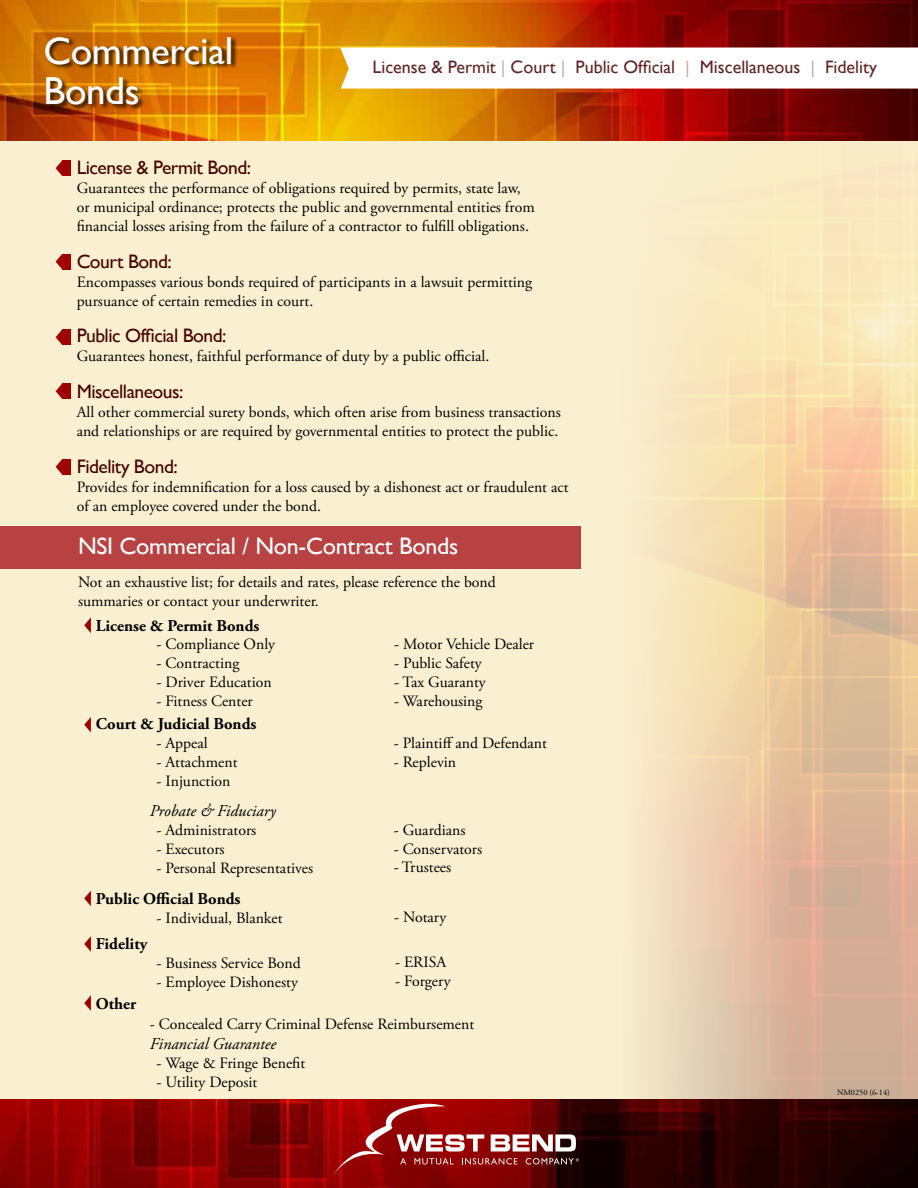
<style>
.page{position:relative;width:918px;height:1188px;background:#fff}
.page>*{position:absolute;margin:0;border:0;box-sizing:border-box;transform-origin:0 0}
.t1{font:39px/40.5px "Gill Sans";letter-spacing:-.01em;color:#fff}
.t2{font:24px "Gill Sans";letter-spacing:-.01em;color:#fff}
.t3{font:19.5px "Gill Sans";letter-spacing:-.025em;color:#460201}
.t4{font:18px "Gill Sans";color:#602524}
.t5{font:700 16.5px "Adobe Garamond Pro";color:#000}
.t6{font:italic 16.5px "Adobe Garamond Pro";color:#000}
.t7{font:15.75px/18.9px "Adobe Garamond Pro";color:#000}
.t8{font:8.25px "Adobe Garamond Pro";color:#000}
.s1{color:#c2acab}
</style>
<div class="page">
<div style="left:0;top:140px;width:918px;height:964px;background:#faf0d1"></div>
<div style="left:0;top:526px;width:580px;height:42px;background:#b84141"></div>
<img style="left:584px;top:140px;width:334px;height:959px">
<img style="left:0;top:0;width:918px;height:140px">
<img style="left:0;top:1099px;width:918px;height:89px">
<svg style="left:332px;top:1104px;width:247px;height:72px;background:#992728"></svg>
<div style="left:46px;top:36px;width:193px;height:75px;background:#000;opacity:.75"></div>
<svg style="left:340px;top:48px;width:578px;height:41px"></svg>
<div style="left:63px;top:160px;width:8px;height:16px;background:#a00201"></div>
<svg style="left:56px;top:161px;width:6px;height:15px"></svg>
<div style="left:63px;top:254px;width:8px;height:15px;background:#a00201"></div>
<svg style="left:56px;top:254px;width:6px;height:15px"></svg>
<div style="left:63px;top:329px;width:8px;height:16px;background:#a00201"></div>
<svg style="left:56px;top:330px;width:6px;height:15px"></svg>
<div style="left:63px;top:383px;width:8px;height:16px;background:#a00201"></div>
<svg style="left:56px;top:384px;width:6px;height:15px"></svg>
<div style="left:63px;top:459px;width:8px;height:16px;background:#a00201"></div>
<svg style="left:56px;top:459px;width:6px;height:16px"></svg>
<svg style="left:84px;top:617px;width:7px;height:16px"></svg>
<svg style="left:84px;top:717px;width:7px;height:16px"></svg>
<svg style="left:84px;top:891px;width:7px;height:15px"></svg>
<svg style="left:84px;top:936px;width:7px;height:16px"></svg>
<svg style="left:84px;top:995px;width:7px;height:16px"></svg>
<h1 class="t1" style="left:43px;top:30px;width:191px">Commercial<br>Bonds</h1>
<p class="t4" style="left:373px;top:56px;width:506px">License &amp; Permit <span class="s1">|</span> Court <span class="s1">|</span> Public Official <span class="s1">|</span> Miscellaneous <span class="s1">|</span> Fidelity</p>
<p class="t3" style="left:77px;top:156px;width:176px">License &amp; Permit Bond:</p>
<p class="t7" style="left:77px;top:179px;width:460px">Guarantees the performance of obligations required by permits, state law, or municipal ordinance; protects the public and governmental entities from financial losses arising from the failure of a contractor to fulfill obligations.</p>
<p class="t3" style="left:77px;top:250px;width:97px">Court Bond:</p>
<p class="t7" style="left:77px;top:273px;width:457px">Encompasses various bonds required of participants in a lawsuit permitting pursuance of certain remedies in court.</p>
<p class="t3" style="left:77px;top:324px;width:151px">Public Official Bond:</p>
<p class="t7" style="left:77px;top:347px;width:414px">Guarantees honest, faithful performance of duty by a public official.</p>
<p class="t3" style="left:77px;top:380px;width:108px">Miscellaneous:</p>
<p class="t7" style="left:77px;top:403px;width:486px">All other commercial surety bonds, which often arise from business transactions and relationships or are required by governmental entities to protect the public.</p>
<p class="t3" style="left:77px;top:455px;width:103px">Fidelity Bond:</p>
<p class="t7" style="left:77px;top:478px;width:493px">Provides for indemnification for a loss caused by a dishonest act or fraudulent act of an employee covered under the bond.</p>
<h2 class="t2" style="left:78px;top:532px;width:382px">NSI Commercial / Non-Contract Bonds</h2>
<p class="t7" style="left:78px;top:573px;width:419px">Not an exhaustive list; for details and rates, please reference the bond summaries or contact your underwriter.</p>
<p class="t5" style="left:96px;top:616px;width:165px">License &amp; Permit Bonds</p>
<p class="t7" style="left:157px;top:636px;width:120px">- Compliance Only</p>
<p class="t7" style="left:157px;top:654px;width:84px">- Contracting</p>
<p class="t7" style="left:157px;top:673px;width:117px">- Driver Education</p>
<p class="t7" style="left:157px;top:692px;width:98px">- Fitness Center</p>
<p class="t5" style="left:96px;top:715px;width:162px">Court &amp; Judicial Bonds</p>
<p class="t7" style="left:157px;top:734px;width:53px">- Appeal</p>
<p class="t7" style="left:157px;top:753px;width:82px">- Attachment</p>
<p class="t7" style="left:157px;top:772px;width:75px">- Injunction</p>
<p class="t6" style="left:150px;top:801px;width:127px">Probate &amp; Fiduciary</p>
<p class="t7" style="left:157px;top:821px;width:101px">- Administrators</p>
<p class="t7" style="left:157px;top:840px;width:70px">- Executors</p>
<p class="t7" style="left:157px;top:859px;width:158px">- Personal Representatives</p>
<p class="t7" style="left:394px;top:635px;width:142px">- Motor Vehicle Dealer</p>
<p class="t7" style="left:394px;top:654px;width:89px">- Public Safety</p>
<p class="t7" style="left:394px;top:673px;width:93px">- Tax Guaranty</p>
<p class="t7" style="left:394px;top:692px;width:90px">- Warehousing</p>
<p class="t7" style="left:394px;top:734px;width:155px">- Plaintiff and Defendant</p>
<p class="t7" style="left:394px;top:753px;width:64px">- Replevin</p>
<p class="t7" style="left:394px;top:821px;width:73px">- Guardians</p>
<p class="t7" style="left:394px;top:840px;width:90px">- Conservators</p>
<p class="t7" style="left:394px;top:859px;width:59px">- Trustees</p>
<p class="t5" style="left:96px;top:889px;width:146px">Public Official Bonds</p>
<p class="t7" style="left:157px;top:909px;width:128px">- Individual, Blanket</p>
<p class="t7" style="left:394px;top:908px;width:54px">- Notary</p>
<p class="t5" style="left:96px;top:934px;width:53px">Fidelity</p>
<p class="t7" style="left:157px;top:954px;width:146px">- Business Service Bond</p>
<p class="t7" style="left:157px;top:973px;width:143px">- Employee Dishonesty</p>
<p class="t7" style="left:395px;top:953px;width:53px">- ERISA</p>
<p class="t7" style="left:395px;top:972px;width:57px">- Forgery</p>
<p class="t5" style="left:96px;top:994px;width:42px">Other</p>
<p class="t7" style="left:150px;top:1015px;width:326px">- Concealed Carry Criminal Defense Reimbursement</p>
<p class="t6" style="left:150px;top:1034px;width:128px">Financial Guarantee</p>
<p class="t7" style="left:157px;top:1054px;width:150px">- Wage &amp; Fringe Benefit</p>
<p class="t7" style="left:157px;top:1073px;width:102px">- Utility Deposit</p>
<p class="t8" style="left:837px;top:1087px;width:54px">NM0250 (6-14)</p>
</div>
